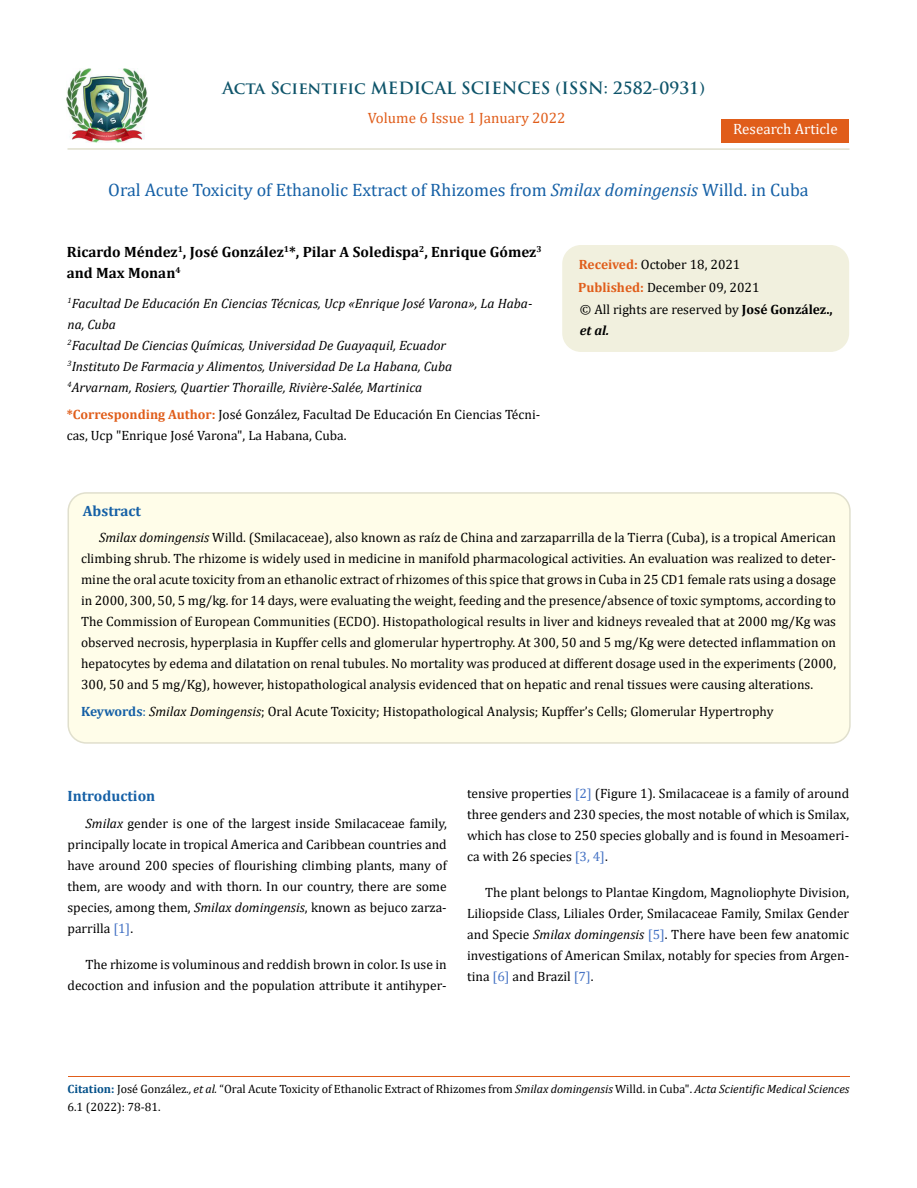
<style>
.page{position:relative;width:917px;height:1188px;background:#fff}
.page>*{position:absolute;margin:0;border:0;box-sizing:border-box;transform-origin:0 0}
.t1{font:18px "Cambria";color:#1560a6}
.t2{font:700 16.5px "Trajan Pro";color:#0e546a}
.t3{font:700 15px/21px "Cambria";color:#000}
.t4{font:15px "Cambria";color:#e05d1a}
.t5{font:700 15px "Cambria";color:#1560a6}
.t6{font:15px "Cambria";color:#fff}
.t7{font:13.5px/21px "Cambria";color:#000;text-align:justify}
.t8{font:italic 13.5px/21px "Cambria";color:#000}
.t9{font:12px/18px "Cambria";color:#000}
.s1{font-style:italic}
.s2{font-weight:700;color:#e05d1a}
.s3{font-weight:700}
.s4{font-weight:700;font-style:italic}
.s5{font-weight:700;color:#1560a6}
.s6{color:#1560a6}
.s7{color:#4472c4}
.s8{font-weight:700;color:#035089}
</style>
<div class="page">
<img style="left:67px;top:68px;width:80px;height:74px">
<div style="left:721px;top:119px;width:128px;height:23px;background:#e05d1a"></div>
<div style="left:563px;top:246px;width:285px;height:105px;background:#f1f0de;border-radius:18px"></div>
<div style="left:562px;top:245px;width:287px;height:107px;border:2px solid #f1f0de;border-radius:18px"></div>
<div style="left:68px;top:493px;width:781px;height:250px;background:#fffde9;border-radius:18px"></div>
<div style="left:67px;top:492px;width:783px;height:252px;border:2px solid #e0dfcd;border-radius:18px"></div>
<hr style="left:68px;top:1076px;width:781px;height:1px;background:#e05d1a">
<hr style="left:67px;top:148px;width:782px;height:2px;background:#e0dfcd">
<p class="t2" style="left:222px;top:77px;width:484px">Acta Scientific MEDICAL SCIENCES (ISSN: 2582-0931)</p>
<p class="t4" style="left:368px;top:109px;width:199px">Volume 6 Issue 1 January 2022</p>
<p class="t6" style="left:733px;top:120px;width:106px">Research Article</p>
<h1 class="t1" style="left:108px;top:180px;width:702px">Oral Acute Toxicity of Ethanolic Extract of Rhizomes from <span class="s1">Smilax domingensis</span> Willd. in Cuba</h1>
<p class="t3" style="left:67px;top:241px;width:476px">Ricardo Méndez<sup>1</sup>, José González<sup>1</sup>*, Pilar A Soledispa<sup>2</sup>, Enrique Gómez<sup>3 </sup>and Max Monan<sup>4</sup></p>
<p class="t8" style="left:67px;top:292px;width:466px"><sup>1</sup>Facultad De Educación En Ciencias Técnicas, Ucp «Enrique José Varona», La Haba&shy;na, Cuba<br><sup>2</sup>Facultad De Ciencias Químicas, Universidad De Guayaquil, Ecuador<br><sup>3</sup>Instituto De Farmacia y Alimentos, Universidad De La Habana, Cuba<br><sup>4</sup>Arvarnam, Rosiers, Quartier Thoraille, Rivière-Salée, Martinica</p>
<p class="t7" style="left:67px;top:404px;width:475px"><span class="s2">*Corresponding Author:</span> José González, Facultad De Educación En Ciencias Técni&shy;cas, Ucp "Enrique José Varona", La Habana, Cuba.</p>
<p class="t7" style="left:578px;top:253px;width:183px;line-height:23px"><span class="s2">Received:</span> October 18, 2021<br><span class="s2">Published:</span> December 09, 2021</p>
<p class="t7" style="left:580px;top:298px;width:254px">© All rights are reserved by <span class="s3">José González., </span><span class="s4">et al.</span></p>
<p class="t5" style="left:83px;top:501px;width:60px">Abstract</p>
<p class="t7" style="left:81px;top:527px;width:756px;text-indent:18px"><span class="s1">Smilax domingensis</span> Willd. (Smilacaceae), also known as raíz de China and zarzaparrilla de la Tierra (Cuba), is a tropical American climbing shrub. The rhizome is widely used in medicine in manifold pharmacological activities. An evaluation was realized to deter&shy;mine the oral acute toxicity from an ethanolic extract of rhizomes of this spice that grows in Cuba in 25 CD1 female rats using a dosage in 2000, 300, 50, 5 mg/kg. for 14 days, were evaluating the weight, feeding and the presence/absence of toxic symptoms, according to The Commission of European Communities (ECDO). Histopathological results in liver and kidneys revealed that at 2000 mg/Kg was observed necrosis, hyperplasia in Kupffer cells and glomerular hypertrophy. At 300, 50 and 5 mg/Kg were detected inflammation on hepatocytes by edema and dilatation on renal tubules. No mortality was produced at different dosage used in the experiments (2000, 300, 50 and 5 mg/Kg), however, histopathological analysis evidenced that on hepatic and renal tissues were causing alterations.</p>
<p class="t7" style="left:81px;top:701px;width:694px"><span class="s5">Keywords</span><span class="s6">:</span> <span class="s1">Smilax Domingensis</span>; Oral Acute Toxicity; Histopathological Analysis; Kupffer’s Cells; Glomerular Hypertrophy</p>
<p class="t5" style="left:67px;top:785px;width:89px">Introduction</p>
<p class="t7" style="left:67px;top:813px;width:381px;text-indent:18px"><span class="s1">Smilax</span> gender is one of the largest inside Smilacaceae family, principally locate in tropical America and Caribbean countries and have around 200 species of flourishing climbing plants, many of them, are woody and with thorn. In our country, there are some species, among them, <span class="s1">Smilax domingensis</span>, known as bejuco zarza&shy;parrilla <span class="s7">[1]</span>.</p>
<p class="t7" style="left:67px;top:954px;width:381px;text-align:right">The rhizome is voluminous and reddish brown in color. Is use in decoction and infusion and the population attribute it antihyper-</p>
<p class="t7" style="left:467px;top:783px;width:383px">tensive properties <span class="s7">[2]</span> (Figure 1). Smilacaceae is a family of around three genders and 230 species, the most notable of which is Smilax, which has close to 250 species globally and is found in Mesoameri&shy;ca with 26 species <span class="s7">[3, 4]</span>.</p>
<p class="t7" style="left:467px;top:882px;width:383px;text-indent:18px">The plant belongs to Plantae Kingdom, Magnoliophyte Division, Liliopside Class, Liliales Order, Smilacaceae Family, Smilax Gender and Specie <span class="s1">Smilax domingensis</span> <span class="s7">[5]</span>. There have been few anatomic investigations of American Smilax, notably for species from Argen&shy;tina <span class="s7">[6]</span> and Brazil <span class="s7">[7]</span>.</p>
<p class="t9" style="left:68px;top:1080px;width:783px"><span class="s8">Citation:</span> José González<span class="s1">., et al.</span> “Oral Acute Toxicity of Ethanolic Extract of Rhizomes from <span class="s1">Smilax domingensis</span> Willd. in Cuba". <span class="s1">Acta Scientific Medical Sciences<br></span>6.1 (2022): 78-81.</p>
</div>
